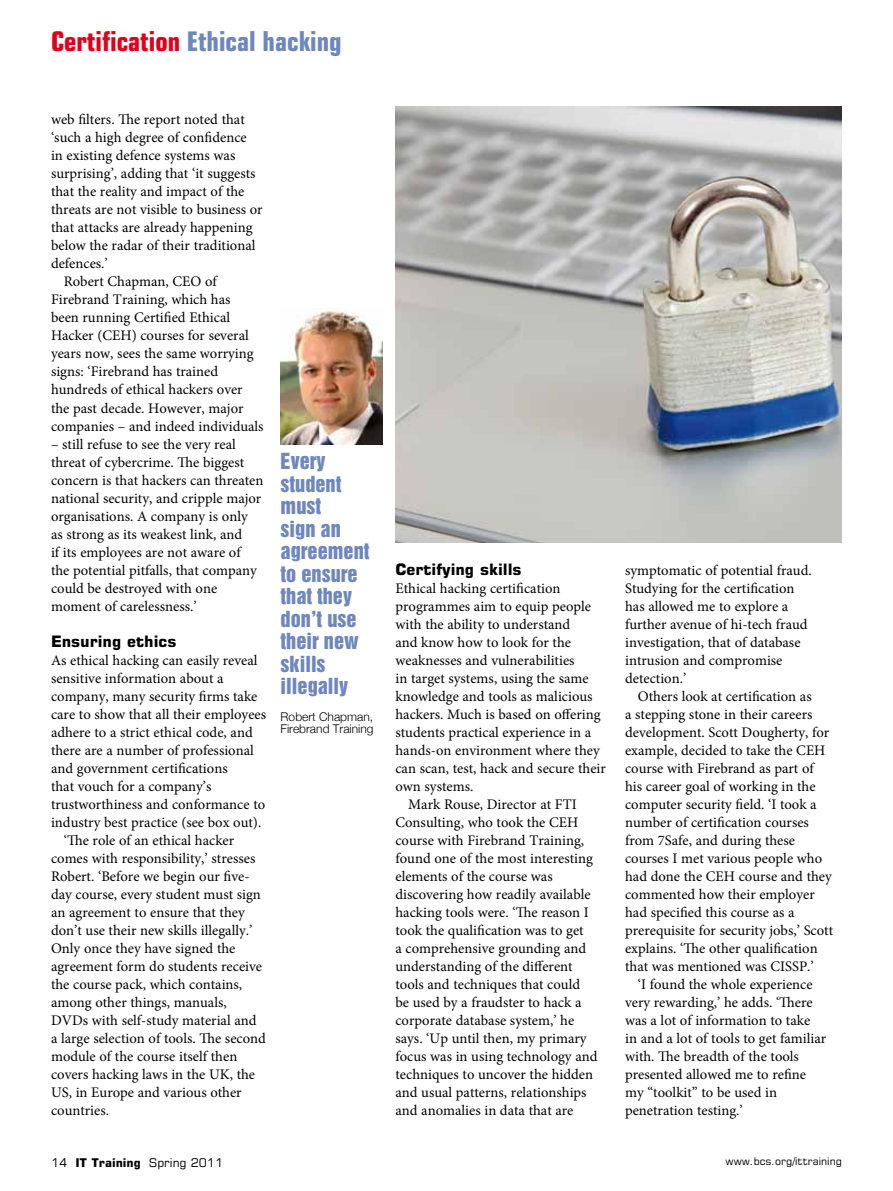
<style>
.page{position:relative;width:893px;height:1191px;background:#fff}
.page>*{position:absolute;margin:0;border:0;box-sizing:border-box;transform-origin:0 0}
.t1{font:700 condensed 27px "Square 721 BT";color:#6f87bf}
.t2{font:20.25px/22.5px "Helvetica Inserat";color:#6f87bf}
.t3{font:700 15.75px "Square 721 BT";color:#000}
.t4{font:14.7px/18px "Minion Pro";color:#000}
.t5{font:300 12px/12px "Helvetica Neue";color:#000}
.t6{font:12px "Square 721 BT";color:#000}
.t7{font:10.5px "Square 721 BT";color:#000}
.s1{color:#e2001a}
.s2{font-weight:700}
</style>
<div class="page">
<img style="left:395px;top:106px;width:447px;height:436px">
<img style="left:281px;top:308px;width:102px;height:136px">
<h1 class="t1" style="left:51px;top:25px;width:292px"><span class="s1">Certification</span> Ethical hacking</h1>
<p class="t4" style="left:51px;top:111px;width:195px">web filters. The report noted that</p>
<p class="t4" style="left:51px;top:129px;width:197px">‘such a high degree of confidence</p>
<p class="t4" style="left:51px;top:147px;width:186px">in existing defence systems was</p>
<p class="t4" style="left:51px;top:165px;width:206px">surprising’, adding that ‘it suggests</p>
<p class="t4" style="left:51px;top:183px;width:195px">that the reality and impact of the</p>
<p class="t4" style="left:51px;top:201px;width:213px">threats are not visible to business or</p>
<p class="t4" style="left:51px;top:219px;width:203px">that attacks are already happening</p>
<p class="t4" style="left:51px;top:237px;width:206px">below the radar of their traditional</p>
<p class="t4" style="left:51px;top:255px;width:58px">defences.’</p>
<p class="t4" style="left:64px;top:273px;width:155px">Robert Chapman, CEO of</p>
<p class="t4" style="left:51px;top:291px;width:181px">Firebrand Training, which has</p>
<p class="t4" style="left:51px;top:309px;width:181px">been running Certified Ethical</p>
<p class="t4" style="left:51px;top:327px;width:199px">Hacker (CEH) courses for several</p>
<p class="t4" style="left:51px;top:345px;width:204px">years now, sees the same worrying</p>
<p class="t4" style="left:51px;top:363px;width:169px">signs: ‘Firebrand has trained</p>
<p class="t4" style="left:51px;top:381px;width:193px">hundreds of ethical hackers over</p>
<p class="t4" style="left:51px;top:399px;width:194px">the past decade. However, major</p>
<p class="t4" style="left:51px;top:417px;width:214px">companies – and indeed individuals</p>
<p class="t4" style="left:51px;top:435px;width:214px">– still refuse to see the very real threat of cybercrime. The biggest concern is that hackers can threaten national security, and cripple major organisations. A company is only<br>as strong as its weakest link, and<br>if its employees are not aware of<br>the potential pitfalls, that company could be destroyed with one moment of carelessness.’</p>
<p class="t3" style="left:51px;top:631px;width:127px">Ensuring ethics</p>
<p class="t4" style="left:51px;top:651px;width:208px">As ethical hacking can easily reveal</p>
<p class="t4" style="left:51px;top:669px;width:174px">sensitive information about a</p>
<p class="t4" style="left:51px;top:687px;width:208px">company, many security firms take</p>
<p class="t4" style="left:51px;top:705px;width:217px">care to show that all their employees</p>
<p class="t4" style="left:51px;top:723px;width:203px">adhere to a strict ethical code, and</p>
<p class="t4" style="left:51px;top:741px;width:204px">there are a number of professional</p>
<p class="t4" style="left:51px;top:759px;width:178px">and government certifications</p>
<p class="t4" style="left:51px;top:777px;width:162px">that vouch for a company’s</p>
<p class="t4" style="left:51px;top:795px;width:216px">trustworthiness and conformance to</p>
<p class="t4" style="left:51px;top:813px;width:212px">industry best practice (see box out).</p>
<p class="t4" style="left:64px;top:831px;width:172px">‘The role of an ethical hacker</p>
<p class="t4" style="left:51px;top:849px;width:206px">comes with responsibility,’ stresses</p>
<p class="t4" style="left:51px;top:867px;width:200px">Robert. ‘Before we begin our five-</p>
<p class="t4" style="left:51px;top:885px;width:211px">day course, every student must sign</p>
<p class="t4" style="left:51px;top:903px;width:195px">an agreement to ensure that they</p>
<p class="t4" style="left:51px;top:921px;width:203px">don’t use their new skills illegally.’</p>
<p class="t4" style="left:51px;top:939px;width:186px">Only once they have signed the</p>
<p class="t4" style="left:51px;top:957px;width:213px">agreement form do students receive</p>
<p class="t4" style="left:51px;top:975px;width:193px">the course pack, which contains,</p>
<p class="t4" style="left:51px;top:993px;width:177px">among other things, manuals,</p>
<p class="t4" style="left:51px;top:1011px;width:207px">DVDs with self-study material and</p>
<p class="t4" style="left:51px;top:1029px;width:216px">a large selection of tools. The second</p>
<p class="t4" style="left:51px;top:1047px;width:188px">module of the course itself then</p>
<p class="t4" style="left:51px;top:1065px;width:206px">covers hacking laws in the UK, the</p>
<p class="t4" style="left:51px;top:1083px;width:192px">US, in Europe and various other</p>
<p class="t4" style="left:51px;top:1101px;width:60px">countries.</p>
<h2 class="t2" style="left:281px;top:450px;width:90px">Every student must<br>sign an agreement to ensure that they don’t use their new skills illegally</h2>
<p class="t5" style="left:281px;top:710px;width:94px">Robert Chapman,<br>Firebrand Training</p>
<p class="t3" style="left:395px;top:559px;width:127px">Certifying skills</p>
<p class="t4" style="left:395px;top:579px;width:167px">Ethical hacking certification</p>
<p class="t4" style="left:395px;top:597px;width:197px">programmes aim to equip people</p>
<p class="t4" style="left:395px;top:615px;width:176px">with the ability to understand</p>
<p class="t4" style="left:395px;top:633px;width:177px">and know how to look for the</p>
<p class="t4" style="left:395px;top:651px;width:181px">weaknesses and vulnerabilities</p>
<p class="t4" style="left:395px;top:669px;width:195px">in target systems, using the same</p>
<p class="t4" style="left:395px;top:687px;width:199px">knowledge and tools as malicious</p>
<p class="t4" style="left:395px;top:705px;width:207px">hackers. Much is based on offering</p>
<p class="t4" style="left:395px;top:723px;width:197px">students practical experience in a</p>
<p class="t4" style="left:395px;top:741px;width:206px">hands-on environment where they</p>
<p class="t4" style="left:395px;top:759px;width:212px">can scan, test, hack and secure their</p>
<p class="t4" style="left:395px;top:777px;width:79px">own systems.</p>
<p class="t4" style="left:408px;top:795px;width:170px">Mark Rouse, Director at FTI</p>
<p class="t4" style="left:395px;top:813px;width:184px">Consulting, who took the CEH</p>
<p class="t4" style="left:395px;top:831px;width:190px">course with Firebrand Training,</p>
<p class="t4" style="left:395px;top:849px;width:199px">found one of the most interesting</p>
<p class="t4" style="left:395px;top:867px;width:159px">elements of the course was</p>
<p class="t4" style="left:395px;top:885px;width:197px">discovering how readily available</p>
<p class="t4" style="left:395px;top:903px;width:195px">hacking tools were. ‘The reason I</p>
<p class="t4" style="left:395px;top:921px;width:190px">took the qualification was to get</p>
<p class="t4" style="left:395px;top:939px;width:192px">a comprehensive grounding and</p>
<p class="t4" style="left:395px;top:957px;width:179px">understanding of the different</p>
<p class="t4" style="left:395px;top:975px;width:186px">tools and techniques that could</p>
<p class="t4" style="left:395px;top:993px;width:188px">be used by a fraudster to hack a</p>
<p class="t4" style="left:395px;top:1011px;width:180px">corporate database system,’ he</p>
<p class="t4" style="left:395px;top:1029px;width:193px">says. ‘Up until then, my primary</p>
<p class="t4" style="left:395px;top:1047px;width:204px">focus was in using technology and</p>
<p class="t4" style="left:395px;top:1065px;width:199px">techniques to uncover the hidden</p>
<p class="t4" style="left:395px;top:1083px;width:193px">and usual patterns, relationships</p>
<p class="t4" style="left:395px;top:1101px;width:180px">and anomalies in data that are</p>
<p class="t4" style="left:625px;top:561px;width:188px">symptomatic of potential fraud.<br>Studying for the certification has allowed me to explore a further avenue of hi-tech fraud investigation, that of database intrusion and compromise detection.’</p>
<p class="t4" style="left:625px;top:687px;width:210px;text-indent:13px">Others look at certification as<br>a stepping stone in their careers development. Scott Dougherty, for example, decided to take the CEH course with Firebrand as part of his career goal of working in the computer security field. ‘I took a number of certification courses from 7Safe, and during these courses I met various people who had done the CEH course and they commented how their employer had specified this course as a prerequisite for security jobs,’ Scott explains. ‘The other qualification that was mentioned was CISSP.’</p>
<p class="t4" style="left:625px;top:975px;width:203px;text-indent:13px">‘I found the whole experience very rewarding,’ he adds. ‘There was a lot of information to take<br>in and a lot of tools to get familiar with. The breadth of the tools presented allowed me to refine my “toolkit” to be used in penetration testing.’</p>
<p class="t6" style="left:51px;top:1154px;width:174px">14 <span class="s2">IT Training</span> Spring 2011</p>
<p class="t7" style="left:725px;top:1155px;width:118px">www.bcs.org/ittraining</p>
</div>
